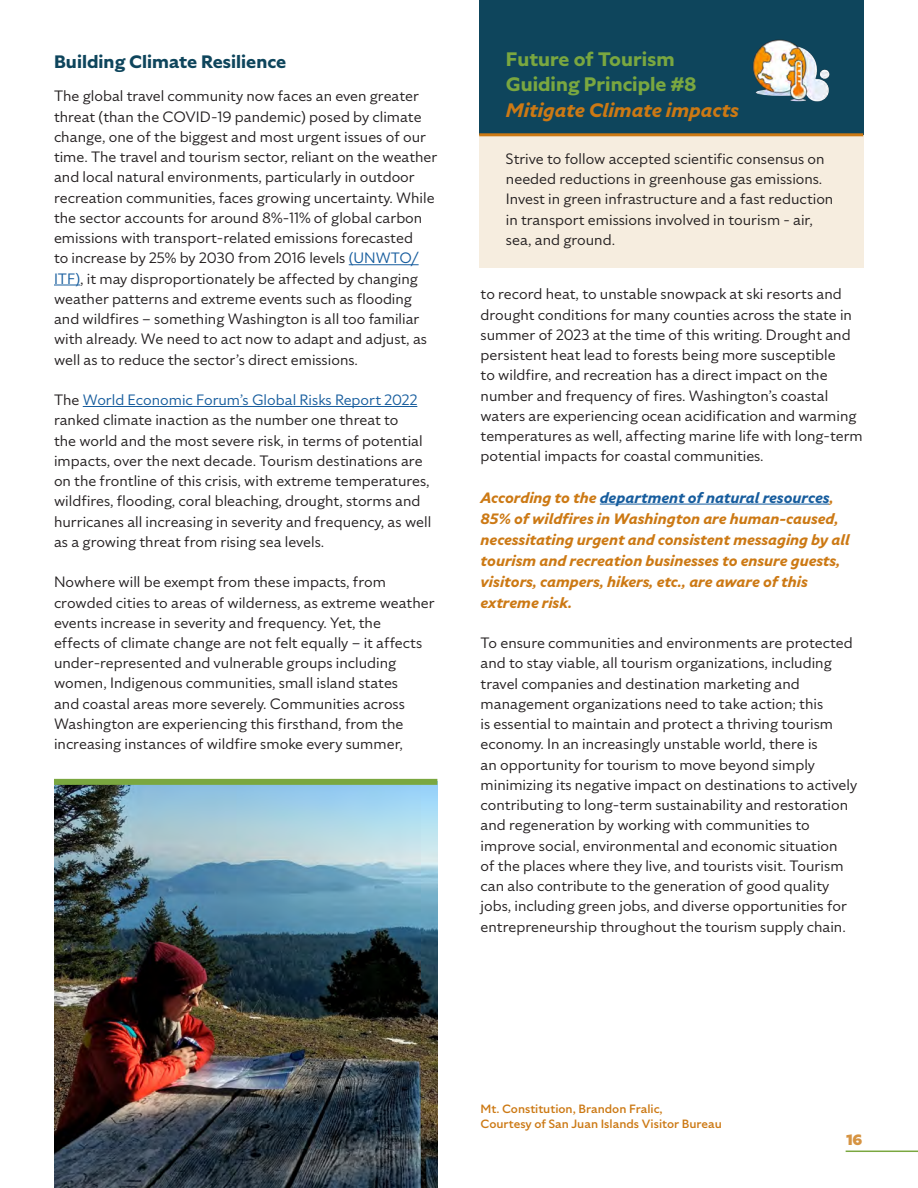
<style>
.page{position:relative;width:918px;height:1188px;background:#fff}
.page>*{position:absolute;margin:0;border:0;box-sizing:border-box;transform-origin:0 0}
.t1{font:700 19.5px/25.5px "Specter";color:#7aa740}
.t2{font:italic 700 19.5px "Specter";color:#cc7914}
.t3{font:700 18px "Specter";color:#0e455c}
.t4{font:15px/20.2px "Specter";color:#231f20}
.t5{font:italic 700 15px/21px "Specter";color:#cc7914}
.t6{font:900 15px "Specter";color:#d69443}
.t7{font:500 12px/15px "Specter";color:#cc7914}
.s1{color:#175d9e}
</style>
<div class="page">
<hr style="left:846px;top:1151px;width:72px;height:1px;background:#7aa740">
<hr style="left:349px;top:264px;width:70px;height:1px;background:#175d9e">
<svg style="left:54px;top:285px;width:26px;height:1px"></svg>
<hr style="left:83px;top:406px;width:334px;height:1px;background:#175d9e">
<hr style="left:600px;top:504px;width:229px;height:1px;background:#175d9e">
<div style="left:479px;top:1px;width:384px;height:267px;background:#f6eddf"></div>
<img style="left:54px;top:785px;width:383px;height:403px">
<div style="left:54px;top:779px;width:383px;height:6px;background:#7aa740"></div>
<div style="left:479px;top:0;width:384px;height:135px;background:#0e455c"></div>
<hr style="left:479px;top:133px;width:384px;height:3px;background:#cc7914">
<img style="left:753px;top:39px;width:77px;height:63px">
<p class="t3" style="left:54px;top:49px;width:234px">Building Climate Resilience</p>
<p class="t4" style="left:54px;top:86px;width:385px">The global travel community now faces an even greater threat (than the COVID-19 pandemic) posed by climate change, one of the biggest and most urgent issues of our time. The travel and tourism sector, reliant on the weather and local natural environments, particularly in outdoor recreation communities, faces growing uncertainty. While the sector accounts for around 8%-11% of global carbon emissions with transport-related emissions forecasted<br>to increase by 25% by 2030 from 2016 levels <span class="s1">(UNWTO/ ITF)</span>, it may disproportionately be affected by changing weather patterns and extreme events such as flooding and wildfires – something Washington is all too familiar with already. We need to act now to adapt and adjust, as well as to reduce the sector’s direct emissions.</p>
<p class="t4" style="left:54px;top:389px;width:379px">The <span class="s1">World Economic Forum’s Global Risks Report 2022 </span>ranked climate inaction as the number one threat to<br>the world and the most severe risk, in terms of potential impacts, over the next decade. Tourism destinations are on the frontline of this crisis, with extreme temperatures, wildfires, flooding, coral bleaching, drought, storms and hurricanes all increasing in severity and frequency, as well as a growing threat from rising sea levels.</p>
<p class="t4" style="left:54px;top:572px;width:382px">Nowhere will be exempt from these impacts, from crowded cities to areas of wilderness, as extreme weather events increase in severity and frequency. Yet, the<br>effects of climate change are not felt equally – it affects under-represented and vulnerable groups including women, Indigenous communities, small island states<br>and coastal areas more severely. Communities across Washington are experiencing this firsthand, from the increasing instances of wildfire smoke every summer,</p>
<p class="t1" style="left:506px;top:46px;width:192px">Future of Tourism<br>Guiding Principle #8</p>
<p class="t2" style="left:506px;top:97px;width:235px">Mitigate Climate impacts</p>
<p class="t4" style="left:506px;top:148px;width:329px">Strive to follow accepted scientific consensus on needed reductions in greenhouse gas emissions.<br>Invest in green infrastructure and a fast reduction in transport emissions involved in tourism - air, sea, and ground.</p>
<p class="t4" style="left:481px;top:284px;width:384px">to record heat, to unstable snowpack at ski resorts and drought conditions for many counties across the state in summer of 2023 at the time of this writing. Drought and persistent heat lead to forests being more susceptible<br>to wildfire, and recreation has a direct impact on the number and frequency of fires. Washington’s coastal waters are experiencing ocean acidification and warming temperatures as well, affecting marine life with long-term potential impacts for coastal communities.</p>
<p class="t5" style="left:481px;top:487px;width:371px">According to the <span class="s1">department of natural resources</span>, 85% of wildfires in Washington are human-caused, necessitating urgent and consistent messaging by all tourism and recreation businesses to ensure guests, visitors, campers, hikers, etc., are aware of this extreme risk.</p>
<p class="t4" style="left:481px;top:633px;width:378px">To ensure communities and environments are protected and to stay viable, all tourism organizations, including travel companies and destination marketing and management organizations need to take action; this<br>is essential to maintain and protect a thriving tourism economy. In an increasingly unstable world, there is<br>an opportunity for tourism to move beyond simply minimizing its negative impact on destinations to actively contributing to long-term sustainability and restoration and regeneration by working with communities to improve social, environmental and economic situation<br>of the places where they live, and tourists visit. Tourism can also contribute to the generation of good quality jobs, including green jobs, and diverse opportunities for entrepreneurship throughout the tourism supply chain.</p>
<p class="t7" style="left:481px;top:1101px;width:243px">Mt. Constitution, Brandon Fralic,<br>Courtesy of San Juan Islands Visitor Bureau</p>
<p class="t6" style="left:846px;top:1130px;width:18px">16</p>
</div>
